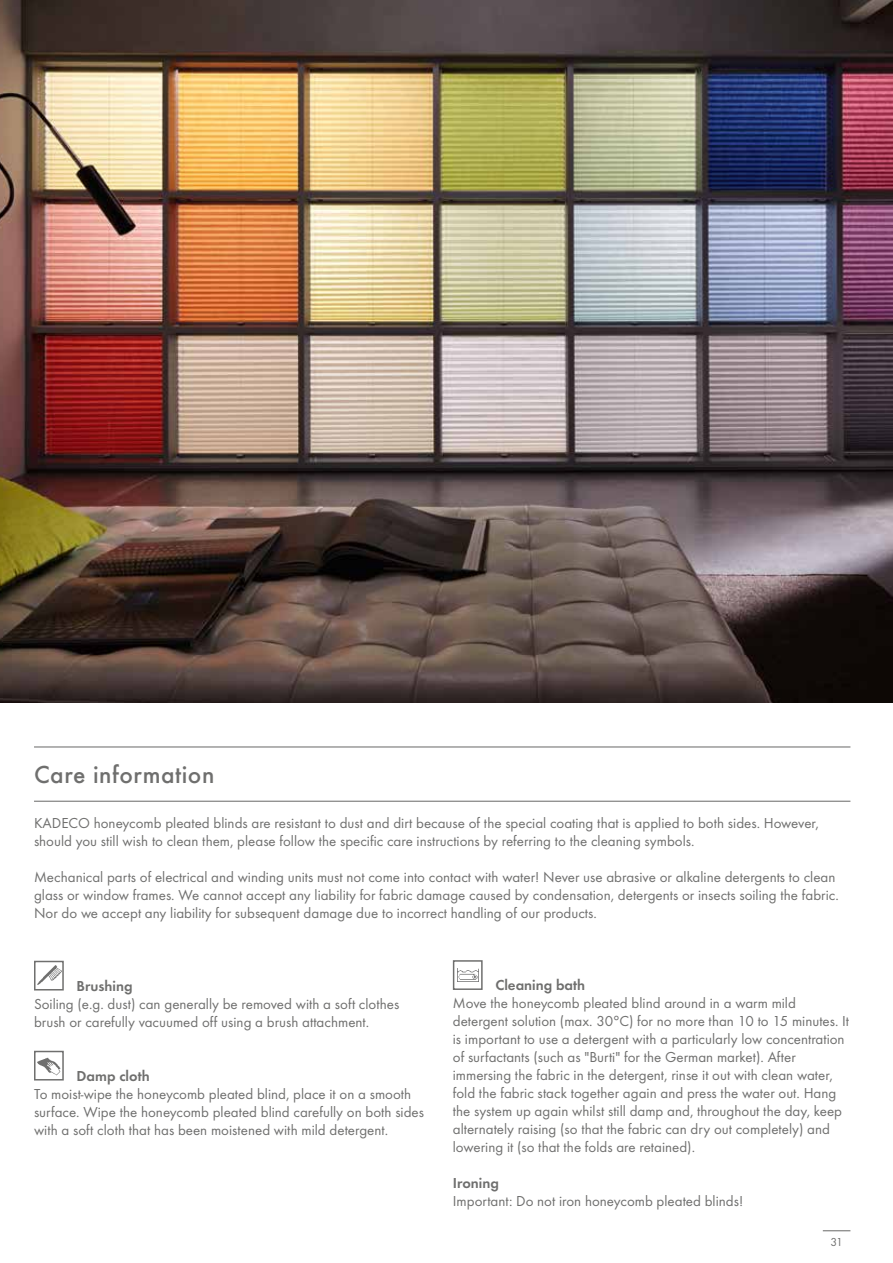
<style>
.page{position:relative;width:893px;height:1263px;background:#fff}
.page>*{position:absolute;margin:0;border:0;box-sizing:border-box;transform-origin:0 0}
.t1{font:500 25.5px "Futura T";letter-spacing:.02em;color:#6f6f6e}
.t2{font:15px/18px "Futura T";color:#6f6f6e}
.t3{font:600 15px "Futura T";color:#6f6f6e}
.t4{font:12px "Futura T";color:#6f6f6e}
</style>
<div class="page">
<svg style="left:823px;top:1230px;width:27px;height:1px"></svg>
<img style="left:0;top:0;width:893px;height:702px">
<hr style="left:34px;top:746px;width:816px;height:1px;background:#6f6f6e">
<hr style="left:34px;top:801px;width:816px;height:1px;background:#6f6f6e">
<img style="left:37px;top:965px;width:24px;height:20px">
<div style="left:34px;top:961px;width:30px;height:29px;border:2px solid #6f6f6e"></div>
<img style="left:37px;top:1057px;width:23px;height:19px">
<div style="left:34px;top:1051px;width:30px;height:29px;border:2px solid #6f6f6e"></div>
<img style="left:457px;top:969px;width:22px;height:13px">
<div style="left:453px;top:960px;width:30px;height:30px;border:2px solid #6f6f6e"></div>
<h1 class="t1" style="left:34px;top:759px;width:182px">Care information</h1>
<p class="t2" style="left:34px;top:814px;width:786px">KADECO honeycomb pleated blinds are resistant to dust and dirt because of the special coating that is applied to both sides. However, should you still wish to clean them, please follow the specific care instructions by referring to the cleaning symbols.</p>
<p class="t2" style="left:34px;top:868px;width:806px">Mechanical parts of electrical and winding units must not come into contact with water! Never use abrasive or alkaline detergents to clean glass or window frames. We cannot accept any liability for fabric damage caused by condensation, detergents or insects soiling the fabric.<br>Nor do we accept any liability for subsequent damage due to incorrect handling of our products.</p>
<p class="t3" style="left:77px;top:977px;width:58px">Brushing</p>
<p class="t2" style="left:34px;top:994px;width:367px">Soiling (e.g. dust) can generally be removed with a soft clothes brush or carefully vacuumed off using a brush attachment.</p>
<p class="t3" style="left:77px;top:1067px;width:75px">Damp cloth</p>
<p class="t2" style="left:34px;top:1084px;width:392px">To moist-wipe the honeycomb pleated blind, place it on a smooth surface. Wipe the honeycomb pleated blind carefully on both sides with a soft cloth that has been moistened with mild detergent.</p>
<p class="t3" style="left:495px;top:976px;width:91px">Cleaning bath</p>
<p class="t2" style="left:453px;top:994px;width:398px">Move the honeycomb pleated blind around in a warm mild detergent solution (max. 30°C) for no more than 10 to 15 minutes. It is important to use a detergent with a particularly low concentration of surfactants (such as "Burti" for the German market). After immersing the fabric in the detergent, rinse it out with clean water, fold the fabric stack together again and press the water out. Hang the system up again whilst still damp and, throughout the day, keep alternately raising (so that the fabric can dry out completely) and lowering it (so that the folds are retained).</p>
<p class="t3" style="left:453px;top:1174px;width:48px">Ironing</p>
<p class="t2" style="left:453px;top:1192px;width:292px">Important: Do not iron honeycomb pleated blinds!</p>
<p class="t4" style="left:830px;top:1234px;width:14px">31</p>
</div>
